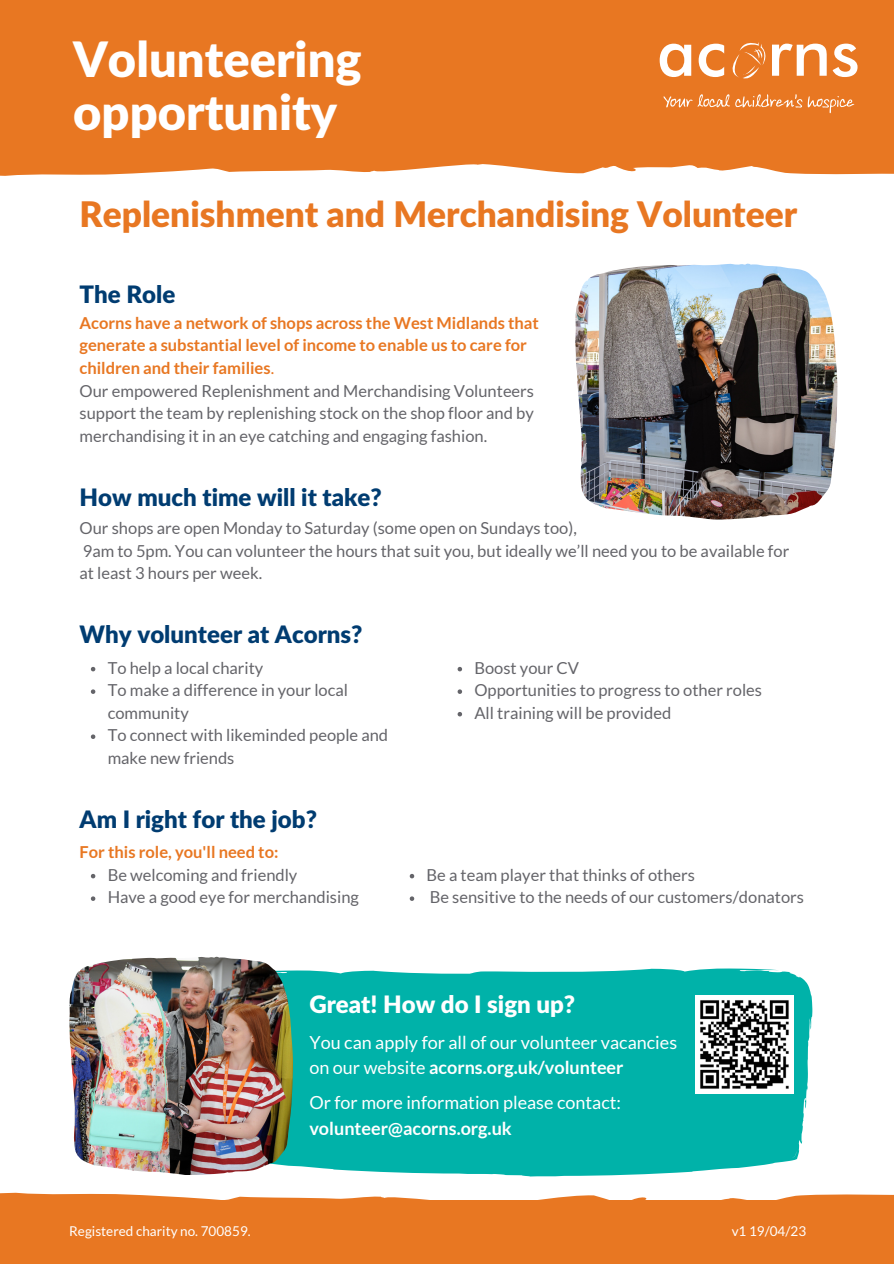
<style>
.page{position:relative;width:894px;height:1264px;background:#fff}
.page>*{position:absolute;margin:0;border:0;box-sizing:border-box;transform-origin:0 0}
.t1{font:900 48.75px/52.9px "Lato Latin";color:#fff}
.t2{font:900 35.25px "Lato Latin";color:#e87722}
.t3{font:900 24px "Lato Latin";color:#003c71}
.t4{font:900 24px "Lato Latin";color:#fff}
.t5{font:18px/25px "Lato";color:#fff}
.t6{font:700 18px "Lato";color:#fff}
.t7{font:16.5px/22.5px "Lato";color:#646469}
.t8{font:700 16.5px "Lato";color:#e87722}
.t9{font:13.5px "Lato";color:#fff}
.s1{font-weight:700;color:#e87722}
.s2{color:#e87722}
.s3{font-weight:700}
</style>
<div class="page">
<svg style="left:0;top:160px;width:893px;height:16px;fill:#e87722"></svg>
<div style="left:0;top:0;width:893px;height:160px;background:#e87722"></div>
<svg style="left:659px;top:44px;width:32px;height:33px"></svg>
<svg style="left:832px;top:44px;width:25px;height:33px"></svg>
<svg style="left:698px;top:42px;width:128px;height:37px"></svg>
<svg style="left:663px;top:94px;width:66px;height:13px"></svg>
<svg style="left:735px;top:94px;width:119px;height:19px"></svg>
<svg style="left:0;top:1192px;width:893px;height:8px"></svg>
<div style="left:0;top:1200px;width:893px;height:63px;background:#e87722"></div>
<svg style="left:91px;top:873px;width:4px;height:5px"></svg>
<svg style="left:91px;top:896px;width:4px;height:4px"></svg>
<svg style="left:409px;top:874px;width:5px;height:4px"></svg>
<svg style="left:409px;top:896px;width:5px;height:4px"></svg>
<svg style="left:91px;top:667px;width:4px;height:4px"></svg>
<svg style="left:91px;top:689px;width:4px;height:5px"></svg>
<svg style="left:91px;top:734px;width:4px;height:5px"></svg>
<svg style="left:457px;top:667px;width:5px;height:4px"></svg>
<svg style="left:457px;top:689px;width:5px;height:5px"></svg>
<svg style="left:457px;top:712px;width:5px;height:4px"></svg>
<div style="left:293px;top:970px;width:159px;height:204px;background:#00b2a9"></div>
<div style="left:452px;top:968px;width:360px;height:208px;background:#00b2a9"></div>
<img style="left:69px;top:956px;width:224px;height:218px">
<img style="left:695px;top:995px;width:98px;height:98px">
<img style="left:575px;top:264px;width:261px;height:255px">
<h1 class="t1" style="left:73px;top:36px;width:290px">Volunteering opportunity</h1>
<h2 class="t2" style="left:80px;top:199px;width:719px">Replenishment and Merchandising Volunteer</h2>
<h3 class="t3" style="left:80px;top:284px;width:97px">The Role</h3>
<p class="t7" style="left:80px;top:311px;width:460px"><span class="s1">Acorns have a network of shops across the West Midlands that generate a substantial level of income to enable us to care for children and their families</span><span class="s2">.<br></span>Our empowered Replenishment and Merchandising Volunteers support the team by replenishing stock on the shop floor and by merchandising it in an eye catching and engaging fashion.</p>
<h3 class="t3" style="left:80px;top:486px;width:303px">How much time will it take?</h3>
<p class="t7" style="left:80px;top:516px;width:711px">Our shops are open Monday to Saturday (some open on Sundays too),<br>9am to 5pm. You can volunteer the hours that suit you, but ideally we’ll need you to be available for at least 3 hours per week.</p>
<h3 class="t3" style="left:80px;top:624px;width:284px">Why volunteer at Acorns?</h3>
<p class="t7" style="left:108px;top:656px;width:282px">To help a local charity<br>To make a difference in your local community<br>To connect with likeminded people and make new friends</p>
<p class="t7" style="left:474px;top:656px;width:289px">Boost your CV<br>Opportunities to progress to other roles<br>All training will be provided</p>
<h3 class="t3" style="left:80px;top:808px;width:239px">Am I right for the job?</h3>
<p class="t7" style="left:108px;top:863px;width:253px">Be welcoming and friendly<br>Have a good eye for merchandising</p>
<p class="t8" style="left:80px;top:841px;width:200px">For this role, you'll need to:</p>
<p class="t7" style="left:426px;top:863px;width:379px">Be a team player that thinks of others<br>Be sensitive to the needs of our customers/donators</p>
<h3 class="t4" style="left:309px;top:993px;width:267px">Great! How do I sign up?</h3>
<p class="t9" style="left:69px;top:1222px;width:183px">Registered charity no. 700859.</p>
<p class="t5" style="left:309px;top:1029px;width:369px">You can apply for all of our volunteer vacancies on our website <span class="s3">acorns.org.uk/volunteer</span></p>
<p class="t5" style="left:309px;top:1089px;width:313px">Or for more information please contact:</p>
<p class="t6" style="left:309px;top:1116px;width:204px">volunteer@acorns.org.uk</p>
<p class="t9" style="left:731px;top:1223px;width:76px">v1 19/04/23</p>
</div>
